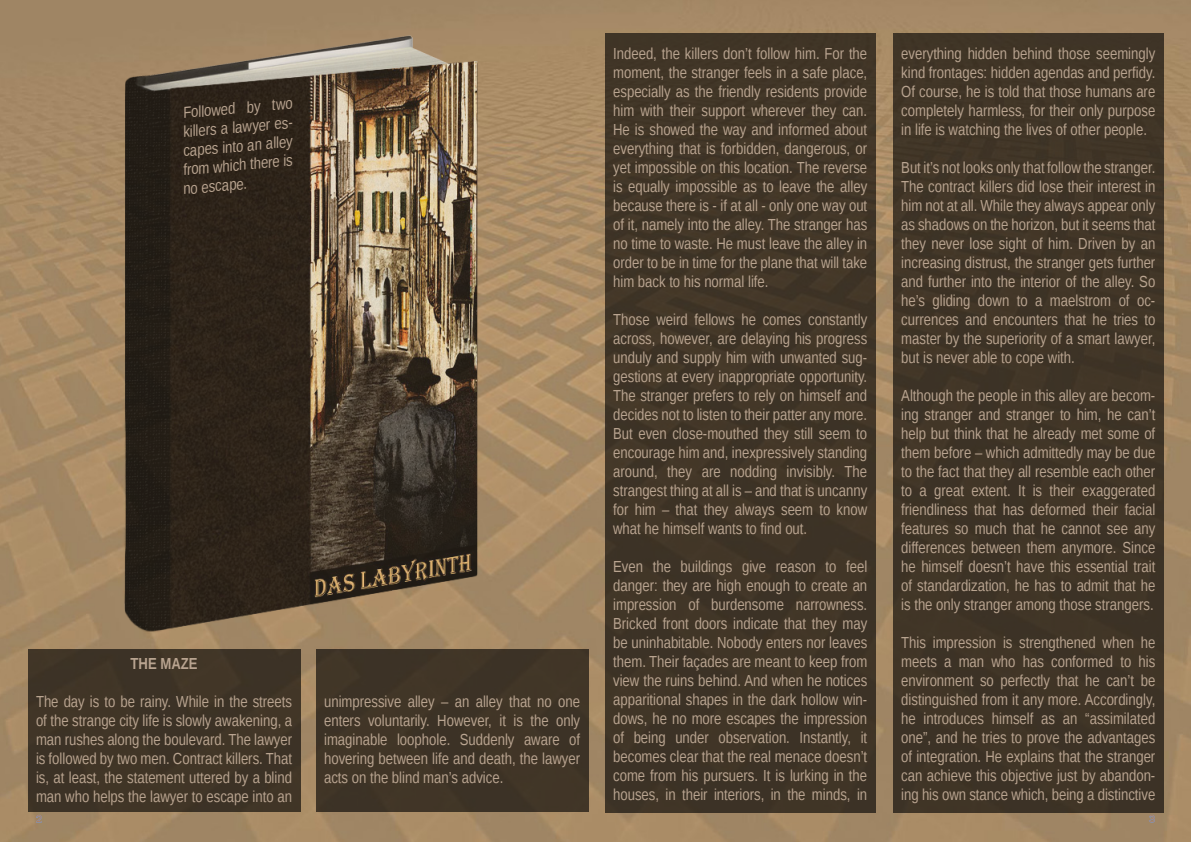
<style>
.page{position:relative;width:1191px;height:842px;background:#fff}
.page>*{position:absolute;margin:0;border:0;box-sizing:border-box;transform-origin:0 0}
.t1{font:16px/19px "Liberation Sans Narrow";color:#b9a490;text-align:justify}
.t2{font:700 16px "Liberation Sans Narrow";color:#b9a490}
.t3{font:15.9px "Liberation Sans Narrow";color:#b9a490}
.t4{font:10px "Franklin Gothic";color:#b47f59}
</style>
<div class="page">
<img style="left:0;top:0;width:1191px;height:842px">
<img style="left:98px;top:33px;width:400px;height:600px">
<div style="left:605px;top:33px;width:270px;height:779px;background:#403526"></div>
<div style="left:893px;top:33px;width:270px;height:779px;background:#403526"></div>
<svg style="left:1148px;top:815px;width:7px;height:8px"></svg>
<svg style="left:36px;top:815px;width:6px;height:8px"></svg>
<div style="left:28px;top:649px;width:272px;height:163px;background:#403426"></div>
<div style="left:316px;top:649px;width:272px;height:163px;background:#413527"></div>
<p class="t3" style="left:182px;top:104px;width:111px;rotate:-5deg">Followed by two</p>
<p class="t3" style="left:182px;top:123px;width:115px;rotate:-5deg">killers a lawyer es-</p>
<p class="t3" style="left:182px;top:142px;width:111px;rotate:-5deg">capes into an alley</p>
<p class="t3" style="left:182px;top:161px;width:111px;rotate:-5deg">from which there is</p>
<p class="t3" style="left:182px;top:180px;width:66px;rotate:-5deg">no escape.</p>
<p class="t2" style="left:130px;top:652px;width:69px">THE MAZE</p>
<p class="t1" style="left:36px;top:693px;width:258px">The day is to be rainy. While in the streets of the strange city life is slowly awakening, a man rushes along the boulevard. The lawyer is followed by two men. Contract killers. That is, at least, the statement uttered by a blind man who helps the lawyer to escape into an</p>
<p class="t1" style="left:324px;top:693px;width:257px">unimpressive alley – an alley that no one enters voluntarily. However, it is the only imaginable loophole. Suddenly aware of hovering between life and death, the lawyer acts on the blind man’s advice.</p>
<p class="t1" style="left:613px;top:44px;width:256px">Indeed, the killers don’t follow him. For the moment, the stranger feels in a safe place, especially as the friendly residents provide him with their support wherever they can.<br>He is showed the way and informed about everything that is forbidden, dangerous, or yet impossible on this location. The reverse is equally impossible as to leave the alley because there is - if at all - only one way out of it, namely into the alley. The stranger has no time to waste. He must leave the alley in order to be in time for the plane that will take him back to his normal life.</p>
<p class="t1" style="left:613px;top:310px;width:256px">Those weird fellows he comes constantly across, however, are delaying his progress unduly and supply him with unwanted sug&shy;gestions at every inappropriate opportunity.<br>The stranger prefers to rely on himself and decides not to listen to their patter any more.<br>But even close-mouthed they still seem to encourage him and, inexpressively standing around, they are nodding invisibly. The strangest thing at all is – and that is uncanny for him – that they always seem to know what he himself wants to find out.</p>
<p class="t1" style="left:613px;top:557px;width:256px">Even the buildings give reason to feel danger: they are high enough to create an impression of burdensome narrowness.<br>Bricked front doors indicate that they may be uninhabitable. Nobody enters nor leaves them. Their façades are meant to keep from view the ruins behind. And when he notices apparitional shapes in the dark hollow win&shy;dows, he no more escapes the impression of being under observation. Instantly, it becomes clear that the real menace doesn’t come from his pursuers. It is lurking in the houses, in their interiors, in the minds, in</p>
<p class="t1" style="left:901px;top:44px;width:255px">everything hidden behind those seemingly kind frontages: hidden agendas and perfidy.<br>Of course, he is told that those humans are completely harmless, for their only purpose in life is watching the lives of other people.</p>
<p class="t1" style="left:901px;top:158px;width:256px">But it’s not looks only that follow the stranger.<br>The contract killers did lose their interest in him not at all. While they always appear only as shadows on the horizon, but it seems that they never lose sight of him. Driven by an increasing distrust, the stranger gets further and further into the interior of the alley. So he’s gliding down to a maelstrom of oc&shy;currences and encounters that he tries to master by the superiority of a smart lawyer, but is never able to cope with.</p>
<p class="t1" style="left:901px;top:386px;width:256px">Although the people in this alley are becom&shy;ing stranger and stranger to him, he can’t help but think that he already met some of them before – which admittedly may be due to the fact that they all resemble each other to a great extent. It is their exaggerated friendliness that has deformed their facial features so much that he cannot see any differences between them anymore. Since he himself doesn’t have this essential trait of standardization, he has to admit that he is the only stranger among those strangers.</p>
<p class="t1" style="left:901px;top:633px;width:256px">This impression is strengthened when he meets a man who has conformed to his environment so perfectly that he can’t be distinguished from it any more. Accordingly, he introduces himself as an “assimilated one”, and he tries to prove the advantages of integration. He explains that the stranger can achieve this objective just by abandon&shy;ing his own stance which, being a distinctive</p>
<p class="t4" style="left:36px;top:813px;width:7px">2</p>
<p class="t4" style="left:1149px;top:813px;width:7px">3</p>
</div>
